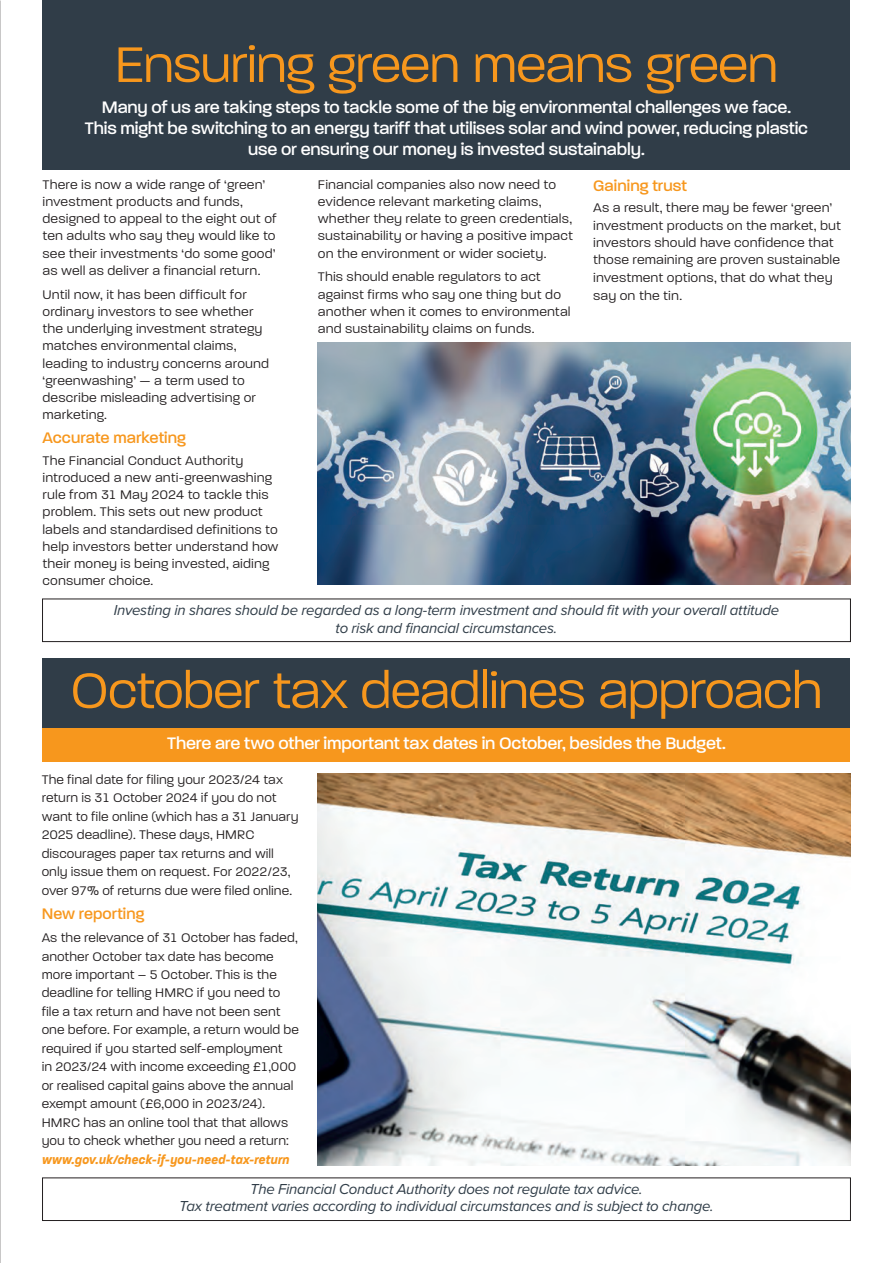
<style>
.page{position:relative;width:893px;height:1263px;background:#fff}
.page>*{position:absolute;margin:0;border:0;box-sizing:border-box;transform-origin:0 0}
.t1{font:54px "Paralucent Text";letter-spacing:-.03em;color:#f7971d}
.t2{font:500 18px "Paralucent";letter-spacing:-.01em;color:#fff}
.t3{font:500 16.5px "Paralucent";letter-spacing:.005em;color:#f7971d}
.t4{font:italic 15px "Proxima Nova";letter-spacing:-.015em;color:#303d48}
.t5{font:13.5px/17.2px "Paralucent Text";letter-spacing:.005em;color:#231f20}
.s1{font-weight:700;font-style:italic;color:#f7971d}
</style>
<div class="page">
<img style="left:0;top:0;width:1px;height:1263px">
<hr style="left:0;top:0;width:1px;height:736px;background:#fff">
<div style="left:43px;top:658px;width:807px;height:98px;background:#303d48"></div>
<div style="left:43px;top:728px;width:807px;height:34px;background:#f7971d"></div>
<div style="left:43px;top:0;width:807px;height:169px;background:#303d48"></div>
<div style="left:42px;top:599px;width:809px;height:43px;border:1px solid #231f20"></div>
<div style="left:42px;top:1177px;width:809px;height:44px;border:1px solid #231f20"></div>
<img style="left:318px;top:342px;width:532px;height:242px">
<img style="left:318px;top:774px;width:532px;height:391px">
<p class="t1" style="left:114px;top:33px;width:666px">Ensuring green means green</p>
<p class="t2" style="left:102px;top:96px;width:691px">Many of us are taking steps to tackle some of the big environmental challenges we face.</p>
<p class="t2" style="left:85px;top:117px;width:725px">This might be switching to an energy tariff that utilises solar and wind power, reducing plastic</p>
<p class="t2" style="left:248px;top:138px;width:398px">use or ensuring our money is invested sustainably.</p>
<p class="t5" style="left:43px;top:176px;width:236px">There is now a wide range of ‘green’ investment products and funds, designed to appeal to the eight out of ten adults who say they would like to see their investments ‘do some good’ as well as deliver a financial return.</p>
<p class="t5" style="left:43px;top:286px;width:228px">Until now, it has been difficult for ordinary investors to see whether the underlying investment strategy matches environmental claims, leading to industry concerns around ‘greenwashing’ — a term used to describe misleading advertising or marketing.</p>
<p class="t3" style="left:43px;top:428px;width:145px">Accurate marketing</p>
<p class="t5" style="left:43px;top:451px;width:238px">The Financial Conduct Authority introduced a new anti-greenwashing rule from 31 May 2024 to tackle this problem. This sets out new product labels and standardised definitions to help investors better understand how their money is being invested, aiding consumer choice.</p>
<p class="t5" style="left:318px;top:176px;width:257px">Financial companies also now need to evidence relevant marketing claims, whether they relate to green credentials, sustainability or having a positive impact on the environment or wider society.</p>
<p class="t5" style="left:318px;top:268px;width:254px">This should enable regulators to act against firms who say one thing but do another when it comes to environmental and sustainability claims on funds.</p>
<p class="t3" style="left:593px;top:176px;width:96px">Gaining trust</p>
<p class="t5" style="left:593px;top:199px;width:250px">As a result, there may be fewer ‘green’ investment products on the market, but investors should have confidence that those remaining are proven sustainable investment options, that do what they say on the tin.</p>
<p class="t4" style="left:114px;top:599px;width:667px">Investing in shares should be regarded as a long-term investment and should fit with your overall attitude</p>
<p class="t4" style="left:336px;top:617px;width:223px">to risk and financial circumstances.</p>
<p class="t1" style="left:70px;top:659px;width:754px">October tax deadlines approach</p>
<p class="t2" style="left:167px;top:733px;width:560px">There are two other important tax dates in October, besides the Budget.</p>
<p class="t5" style="left:42px;top:770px;width:258px;line-height:18.5px">The final date for filing your 2023/24 tax return is 31 October 2024 if you do not want to file online (which has a 31 January 2025 deadline). These days, HMRC discourages paper tax returns and will only issue them on request. For 2022/23, over 97% of returns due were filed online.</p>
<p class="t3" style="left:42px;top:904px;width:104px">New reporting</p>
<p class="t5" style="left:42px;top:928px;width:259px;line-height:18.5px">As the relevance of 31 October has faded, another October tax date has become more important – 5 October. This is the deadline for telling HMRC if you need to file a tax return and have not been sent one before. For example, a return would be required if you started self-employment<br>in 2023/24 with income exceeding £1,000 or realised capital gains above the annual exempt amount (£6,000 in 2023/24).<br>HMRC has an online tool that that allows you to check whether you need a return: <span class="s1">www.gov.uk/check-if-you-need-tax-return</span></p>
<p class="t4" style="left:250px;top:1178px;width:394px">The Financial Conduct Authority does not regulate tax advice.</p>
<p class="t4" style="left:179px;top:1195px;width:536px">Tax treatment varies according to individual circumstances and is subject to change.</p>
</div>
